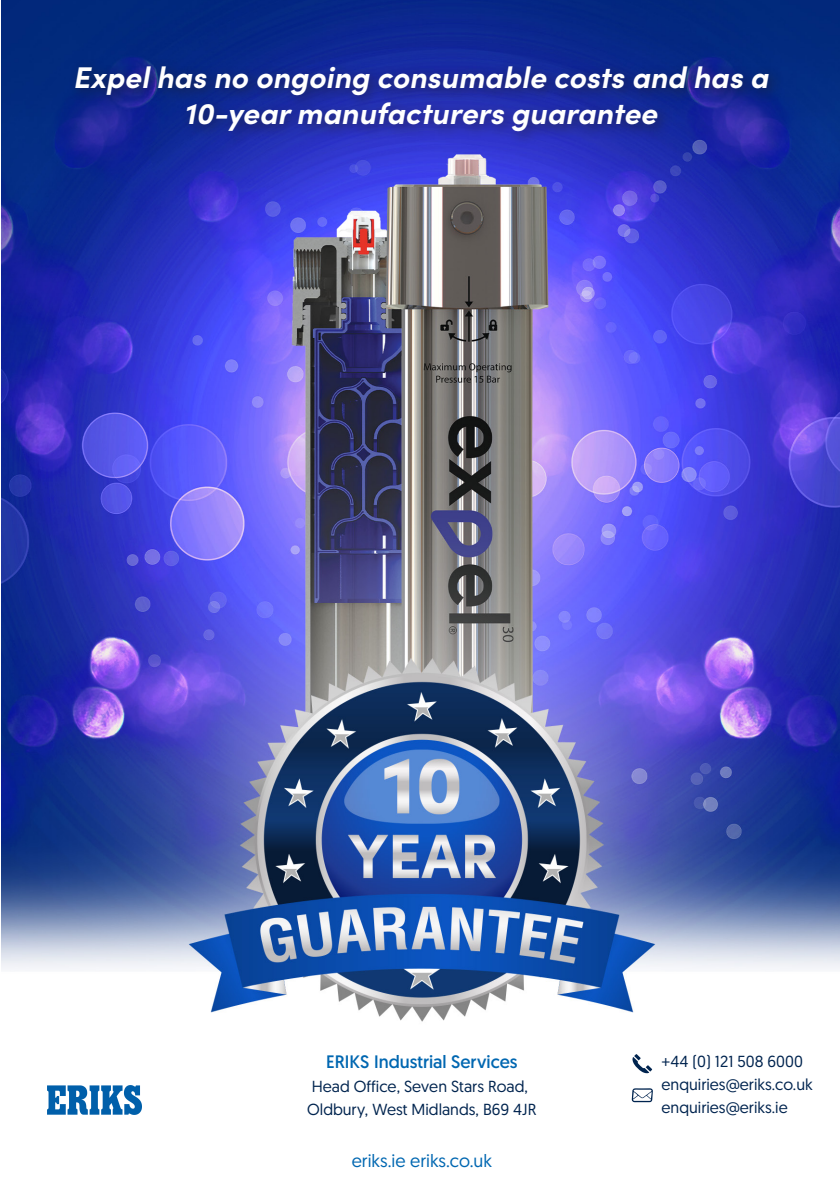
<style>
.page{position:relative;width:840px;height:1191px;background:#fff}
.page>*{position:absolute;margin:0;border:0;box-sizing:border-box;transform-origin:0 0}
.t1{font:italic 700 30px/36px "Sofia Pro";color:#fff;text-align:center}
.t2{font:18px "Geomanist Word";color:#0067b1}
.t3{font:18px "Geomanist Word";color:#0067b1}
.t4{font:16px/23.2px "Geomanist Word";color:#00244f}
</style>
<div class="page">
<img style="left:2px;top:0;width:837px;height:1115px">
<div style="left:68px;top:58px;width:715px;height:88px;background:#231f20;opacity:.55"></div>
<div style="left:228px;top:1025px;width:369px;height:139px;background:#fff"></div>
<img style="left:48px;top:1085px;width:94px;height:29px">
<svg style="left:632px;top:1054px;width:19px;height:19px"></svg>
<svg style="left:631px;top:1088px;width:21px;height:14px"></svg>
<h1 class="t1" style="left:74px;top:57px;width:696px">Expel has no ongoing consumable costs and has a<br>10-year manufacturers guarantee</h1>
<p class="t2" style="left:326px;top:1050px;width:193px">ERIKS Industrial Services</p>
<p class="t4" style="left:307px;top:1073px;width:231px">Head Office, Seven Stars Road,<br>Oldbury, West Midlands, B69 4JR</p>
<p class="t3" style="left:351px;top:1149px;width:142px">eriks.ie eriks.co.uk</p>
<p class="t4" style="left:661px;top:1048px;width:152px">+44 (0) 121 508 6000 enquiries@eriks.co.uk enquiries@eriks.ie</p>
</div>
